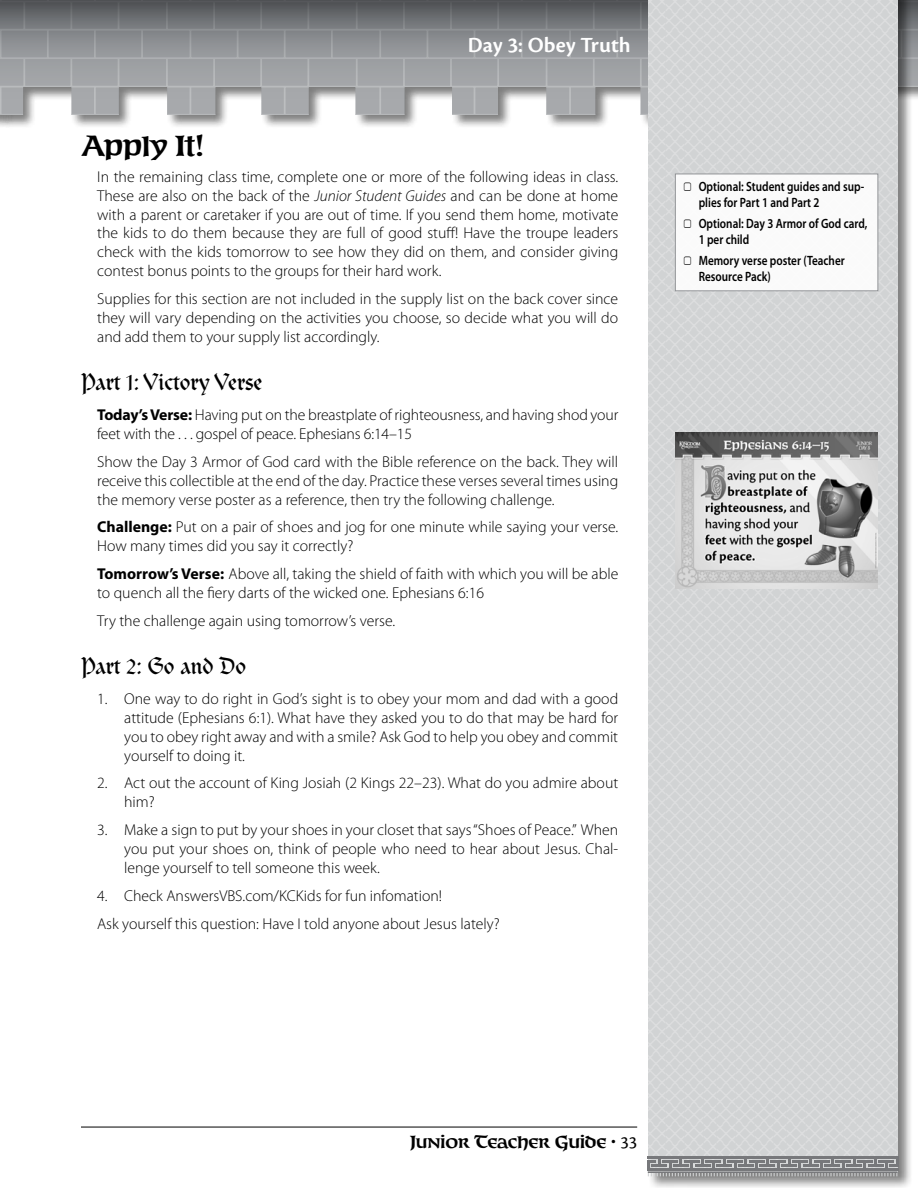
<style>
.page{position:relative;width:918px;height:1188px;background:#fff}
.page>*{position:absolute;margin:0;border:0;box-sizing:border-box;transform-origin:0 0}
.t1{font:700 30px "Connemara Old Style Pro";color:#000}
.t2{font:24px "Clairvaux LT Std";color:#000}
.t3{font:600 22.5px "Cronos Pro";color:#fff}
.t4{font:700 18px "Connemara Old Style Pro";color:#000}
.t5{font:300 15.75px/18.9px "Myriad Pro";color:#000;text-align:justify}
.t6{font:600 13.5px/16.2px "Myriad Pro";color:#000;scale:.83 1}
.s1{font-style:italic}
.s2{font-weight:700}
.s3{font-family:"Cronos Pro";font-weight:400}
</style>
<div class="page">
<svg style="left:0;top:0;width:918px;height:127px;background:#9b9da0"></svg>
<hr style="left:81px;top:1127px;width:556px;height:1px;background:#000">
<div style="left:647px;top:0;width:266px;height:1188px;background:#000;opacity:.5"></div>
<div style="left:648px;top:0;width:249px;height:1172px;background:#d2d4d5"></div>
<hr style="left:647px;top:1156px;width:251px;height:3px;background:#77787b">
<svg style="left:647px;top:1159px;width:251px;height:17px"></svg>
<div style="left:675px;top:174px;width:203px;height:117px;background:#fff"></div>
<div style="left:675px;top:174px;width:203px;height:117px;border:1px solid #939598"></div>
<img style="left:675px;top:432px;width:203px;height:156px">
<h3 class="t3" style="left:468px;top:32px;width:164px">Day 3: Obey Truth</h3>
<h1 class="t1" style="left:81px;top:127px;width:124px">Apply It!</h1>
<p class="t5" style="left:97px;top:167px;width:523px">In the remaining class time, complete one or more of the following ideas in class.<br>These are also on the back of the <span class="s1">Junior Student Guides</span> and can be done at home with a parent or caretaker if you are out of time. If you send them home, motivate the kids to do them because they are full of good stuff! Have the troupe leaders check with the kids tomorrow to see how they did on them, and consider giving contest bonus points to the groups for their hard work.</p>
<p class="t5" style="left:97px;top:290px;width:523px">Supplies for this section are not included in the supply list on the back cover since they will vary depending on the activities you choose, so decide what you will do and add them to your supply list accordingly.</p>
<h2 class="t2" style="left:81px;top:368px;width:183px">Part 1: Victory Verse</h2>
<p class="t5" style="left:97px;top:406px;width:523px"><span class="s2">Today’s Verse:</span> Having put on the breastplate of righteousness, and having shod your feet with the . . . gospel of peace. Ephesians 6:14–15</p>
<p class="t5" style="left:97px;top:452px;width:523px">Show the Day 3 Armor of God card with the Bible reference on the back. They will receive this collectible at the end of the day. Practice these verses several times using the memory verse poster as a reference, then try the following challenge.</p>
<p class="t5" style="left:97px;top:518px;width:523px"><span class="s2">Challenge:</span> Put on a pair of shoes and jog for one minute while saying your verse.<br>How many times did you say it correctly?</p>
<p class="t5" style="left:97px;top:565px;width:523px"><span class="s2">Tomorrow’s Verse:</span> Above all, taking the shield of faith with which you will be able to quench all the fiery darts of the wicked one. Ephesians 6:16</p>
<p class="t5" style="left:97px;top:611px;width:300px">Try the challenge again using tomorrow’s verse.</p>
<h2 class="t2" style="left:81px;top:652px;width:167px">Part 2: Go and Do</h2>
<p class="t5" style="left:124px;top:690px;width:496px;text-indent:-27px">1. One way to do right in God’s sight is to obey your mom and dad with a good attitude (Ephesians 6:1). What have they asked you to do that may be hard for you to obey right away and with a smile? Ask God to help you obey and commit yourself to doing it.</p>
<p class="t5" style="left:124px;top:774px;width:496px;text-indent:-27px">2. Act out the account of King Josiah (2 Kings 22–23). What do you admire about him?</p>
<p class="t5" style="left:124px;top:821px;width:496px;text-indent:-27px">3. Make a sign to put by your shoes in your closet that says “Shoes of Peace.” When you put your shoes on, think of people who need to hear about Jesus. Chal&shy;lenge yourself to tell someone this week.</p>
<p class="t5" style="left:97px;top:882px;width:404px;line-height:27.8px">4. Check AnswersVBS.com/KCKids for fun infomation!<br>Ask yourself this question: Have I told anyone about Jesus lately?</p>
<p class="t6" style="left:699px;top:179px;width:201px;text-indent:-16px">▢ Optional: Student guides and sup&shy;plies for Part 1 and Part 2</p>
<p class="t6" style="left:699px;top:216px;width:205px;text-indent:-16px">▢ Optional: Day 3 Armor of God card,<br>1 per child</p>
<p class="t6" style="left:699px;top:253px;width:178px;text-indent:-16px">▢ Memory verse poster (Teacher<br>Resource Pack)</p>
<p class="t4" style="left:411px;top:1130px;width:228px">Junior Teacher Guide • <span class="s3">33</span></p>
</div>
